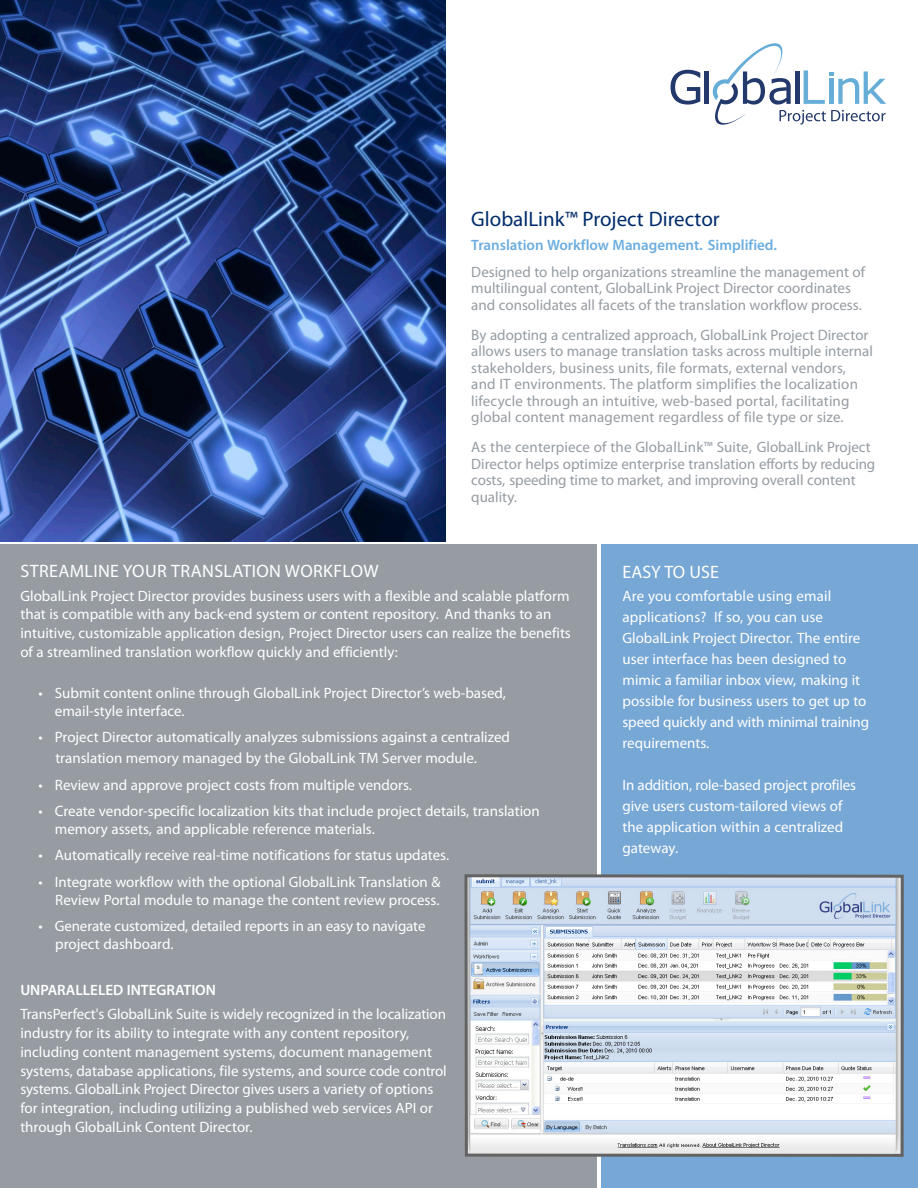
<style>
.page{position:relative;width:918px;height:1188px;background:#fff}
.page>*{position:absolute;margin:0;border:0;box-sizing:border-box;transform-origin:0 0}
.t1{font:21px "Myriad Pro";color:#002c6b}
.t2{font:18px "Myriad Pro";letter-spacing:.02em;color:#fff}
.t3{font:15px/21px "Myriad Pro";color:#fff}
.t4{font:15px/16.5px "Myriad Pro";color:#969ca2}
.t5{font:600 15px "Myriad Pro";color:#6caddf}
.t6{font:600 15px "Myriad Pro";color:#fff}
</style>
<div class="page">
<img style="left:0;top:0;width:445px;height:541px">
<div style="left:0;top:545px;width:597px;height:643px;background:#969ca2"></div>
<div style="left:601px;top:545px;width:317px;height:643px;background:#77a7d4"></div>
<svg style="left:671px;top:70px;width:29px;height:35px"></svg>
<hr style="left:705px;top:72px;width:4px;height:32px;background:#23396b">
<svg style="left:713px;top:43px;width:173px;height:82px"></svg>
<img style="left:468px;top:878px;width:432px;height:275px">
<div style="left:464px;top:874px;width:440px;height:283px;border:3px solid #646363"></div>
<p class="t2" style="left:21px;top:560px;width:358px">Streamline Your Translation Workflow</p>
<h1 class="t1" style="left:471px;top:206px;width:250px">GlobalLink™ Project Director</h1>
<p class="t5" style="left:471px;top:235px;width:307px">Translation Workflow Management. Simplified.</p>
<p class="t4" style="left:471px;top:263px;width:396px">Designed to help organizations streamline the management of multilingual content, GlobalLink Project Director coordinates and consolidates all facets of the translation workflow process.</p>
<p class="t4" style="left:471px;top:326px;width:403px">By adopting a centralized approach, GlobalLink Project Director allows users to manage translation tasks across multiple internal stakeholders, business units, file formats, external vendors, and IT environments. The platform simplifies the localization lifecycle through an intuitive, web-based portal, facilitating global content management regardless of file type or size.</p>
<p class="t4" style="left:471px;top:439px;width:405px">As the centerpiece of the GlobalLink™ Suite, GlobalLink Project Director helps optimize enterprise translation efforts by reducing costs, speeding time to market, and improving overall content quality.</p>
<p class="t2" style="left:622px;top:561px;width:96px">EASY TO USE</p>
<p class="t3" style="left:20px;top:586px;width:552px;line-height:18.8px">GlobalLink Project Director provides business users with a flexible and scalable platform that is compatible with any back-end system or content repository. And thanks to an intuitive, customizable application design, Project Director users can realize the benefits of a streamlined translation workflow quickly and efficiently:</p>
<p class="t3" style="left:55px;top:684px;width:453px;line-height:18px;text-indent:-16px">• Submit content online through GlobalLink Project Director’s web-based, email-style interface.</p>
<p class="t3" style="left:55px;top:726px;width:456px;text-indent:-17px">• Project Director automatically analyzes submissions against a centralized translation memory managed by the GlobalLink TM Server module.</p>
<p class="t3" style="left:38px;top:774px;width:375px">• Review and approve project costs from multiple vendors.</p>
<p class="t3" style="left:55px;top:802px;width:486px;line-height:18px;text-indent:-16px">• Create vendor-specific localization kits that include project details, translation memory assets, and applicable reference materials.</p>
<p class="t3" style="left:38px;top:845px;width:412px">• Automatically receive real-time notifications for status updates.</p>
<p class="t3" style="left:38px;top:873px;width:404px;line-height:18px;text-align:right">• Integrate workflow with the optional GlobalLink Translation &amp;<br>Review Portal module to manage the content review process.</p>
<p class="t3" style="left:55px;top:917px;width:372px;line-height:18px;text-indent:-17px">• Generate customized, detailed reports in an easy to navigate project dashboard.</p>
<p class="t6" style="left:20px;top:981px;width:197px">UNPARALLELED INTEGRATION</p>
<p class="t3" style="left:20px;top:1005px;width:428px;line-height:18.8px">TransPerfect's GlobalLink Suite is widely recognized in the localization industry for its ability to integrate with any content repository, including content management systems, document management systems, database applications, file systems, and source code control systems. GlobalLink Project Director gives users a variety of options for integration, including utilizing a published web services API or through GlobalLink Content Director.</p>
<p class="t3" style="left:622px;top:585px;width:248px">Are you comfortable using email applications? If so, you can use GlobalLink Project Director. The entire user interface has been designed to mimic a familiar inbox view, making it possible for business users to get up to speed quickly and with minimal training requirements.</p>
<p class="t3" style="left:622px;top:774px;width:235px">I n addition, role-based project profiles give users custom-tailored views of the application within a centralized gateway.</p>
</div>
